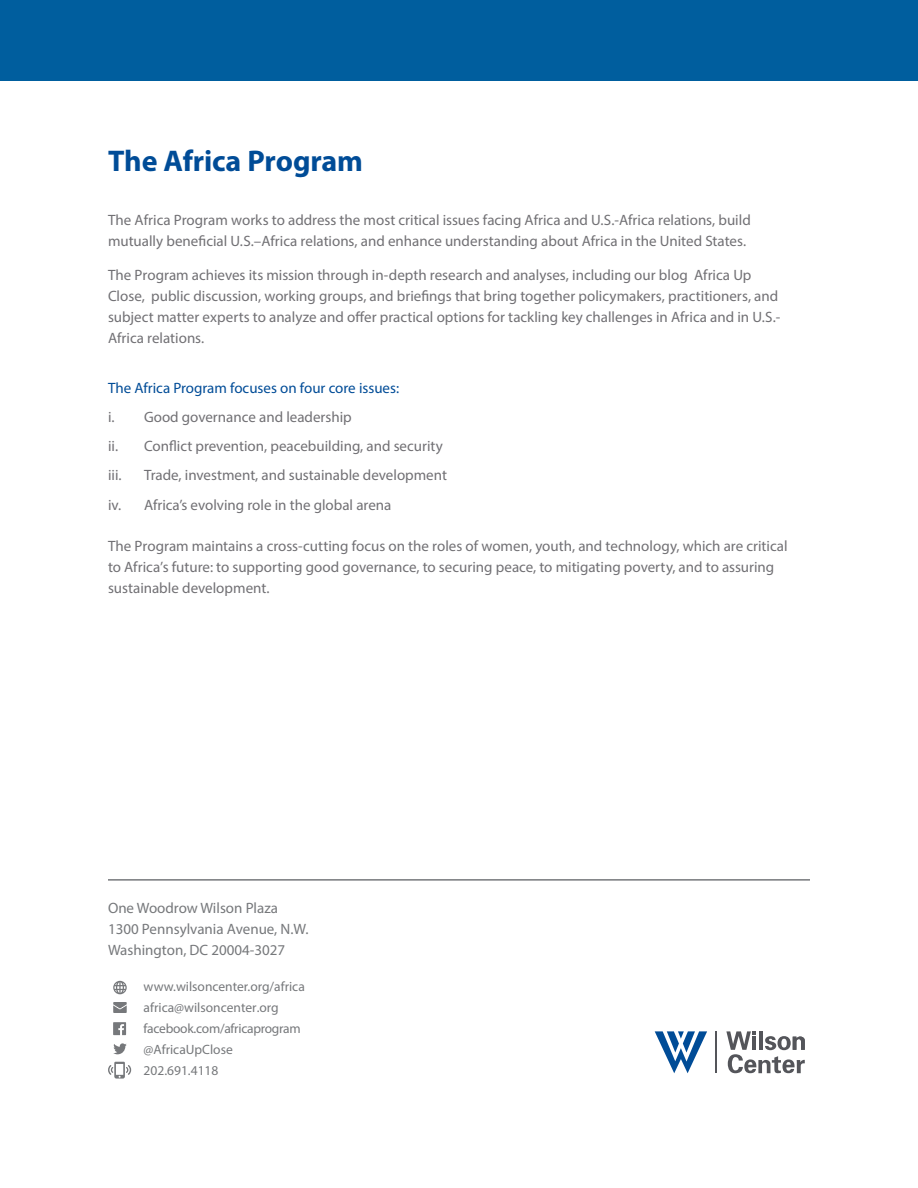
<style>
.page{position:relative;width:918px;height:1188px;background:#fff}
.page>*{position:absolute;margin:0;border:0;box-sizing:border-box;transform-origin:0 0}
.Normal_copy{font:700 30px "Myriad Pro";letter-spacing:-.005em;color:#004c97}
.body_grey{font:15px/21px "Myriad Pro";color:#717074}
.sub_sub{font:15px "Myriad Pro";color:#717074}
.Address{font:15px "Myriad Pro";color:#76787b}
.sub_sub-2{font:15px "Myriad Pro";color:#004c97}
.Address-2{font:13.5px "Myriad Pro";color:#76787b}
.Address-3{font:13.5px "Myriad Pro";letter-spacing:-.02em;color:#76787b}
</style>
<div class="page">
<div style="left:0;top:0;width:918px;height:80px;background:#005e9e"></div>
<hr style="left:108px;top:879px;width:702px;height:2px;background:#76787b">
<svg style="left:113px;top:1022px;width:13px;height:13px"></svg>
<svg style="left:113px;top:1043px;width:14px;height:11px"></svg>
<svg style="left:113px;top:1002px;width:14px;height:11px"></svg>
<svg style="left:113px;top:981px;width:14px;height:13px"></svg>
<svg style="left:108px;top:1062px;width:24px;height:17px"></svg>
<hr style="left:715px;top:1031px;width:2px;height:42px;background:#54555a">
<svg style="left:726px;top:1031px;width:79px;height:42px"></svg>
<svg style="left:655px;top:1031px;width:52px;height:42px"></svg>
<p class="Normal_copy" style="left:108px;top:141px;width:257px">The Africa Program</p>
<p class="body_grey" style="left:108px;top:209px;width:644px">The Africa Program works to address the most critical issues facing Africa and U.S.-Africa relations, build mutually beneficial U.S.–Africa relations, and enhance understanding about Africa in the United States.</p>
<p class="body_grey" style="left:108px;top:264px;width:674px">The Program achieves its mission through in-depth research and analyses, including our blog Africa Up Close, public discussion, working groups, and briefings that bring together policymakers, practitioners, and subject matter experts to analyze and offer practical options for tackling key challenges in Africa and in U.S.- Africa relations.</p>
<p class="sub_sub-2" style="left:108px;top:378px;width:293px">The Africa Program focuses on four core issues:</p>
<p class="sub_sub" style="left:108px;top:408px;width:245px">i. Good governance and leadership</p>
<p class="sub_sub" style="left:108px;top:437px;width:336px">ii. Conflict prevention, peacebuilding, and security</p>
<p class="sub_sub" style="left:108px;top:466px;width:15px">iii.</p>
<p class="sub_sub" style="left:144px;top:466px;width:305px">Trade, investment, and sustainable development</p>
<p class="sub_sub" style="left:108px;top:495px;width:285px">iv. Africa’s evolving role in the global arena</p>
<p class="body_grey" style="left:108px;top:535px;width:681px">The Program maintains a cross-cutting focus on the roles of women, youth, and technology, which are critical to Africa’s future: to supporting good governance, to securing peace, to mitigating poverty, and to assuring sustainable development.</p>
<p class="Address" style="left:108px;top:899px;width:172px">One Woodrow Wilson Plaza</p>
<p class="Address" style="left:108px;top:920px;width:202px">1300 Pennsylvania Avenue, N.W.</p>
<p class="Address" style="left:108px;top:941px;width:179px">Washington, DC 20004-3027</p>
<p class="Address-2" style="left:144px;top:978px;width:163px">www.wilsoncenter.org/africa</p>
<p class="Address-2" style="left:144px;top:999px;width:137px">africa@wilsoncenter.org</p>
<p class="Address-3" style="left:144px;top:1020px;width:159px">facebook.com/africaprogram</p>
<p class="Address-2" style="left:144px;top:1041px;width:91px">@AfricaUpClose</p>
<p class="Address-2" style="left:144px;top:1062px;width:76px">202.691.4118</p>
</div>
